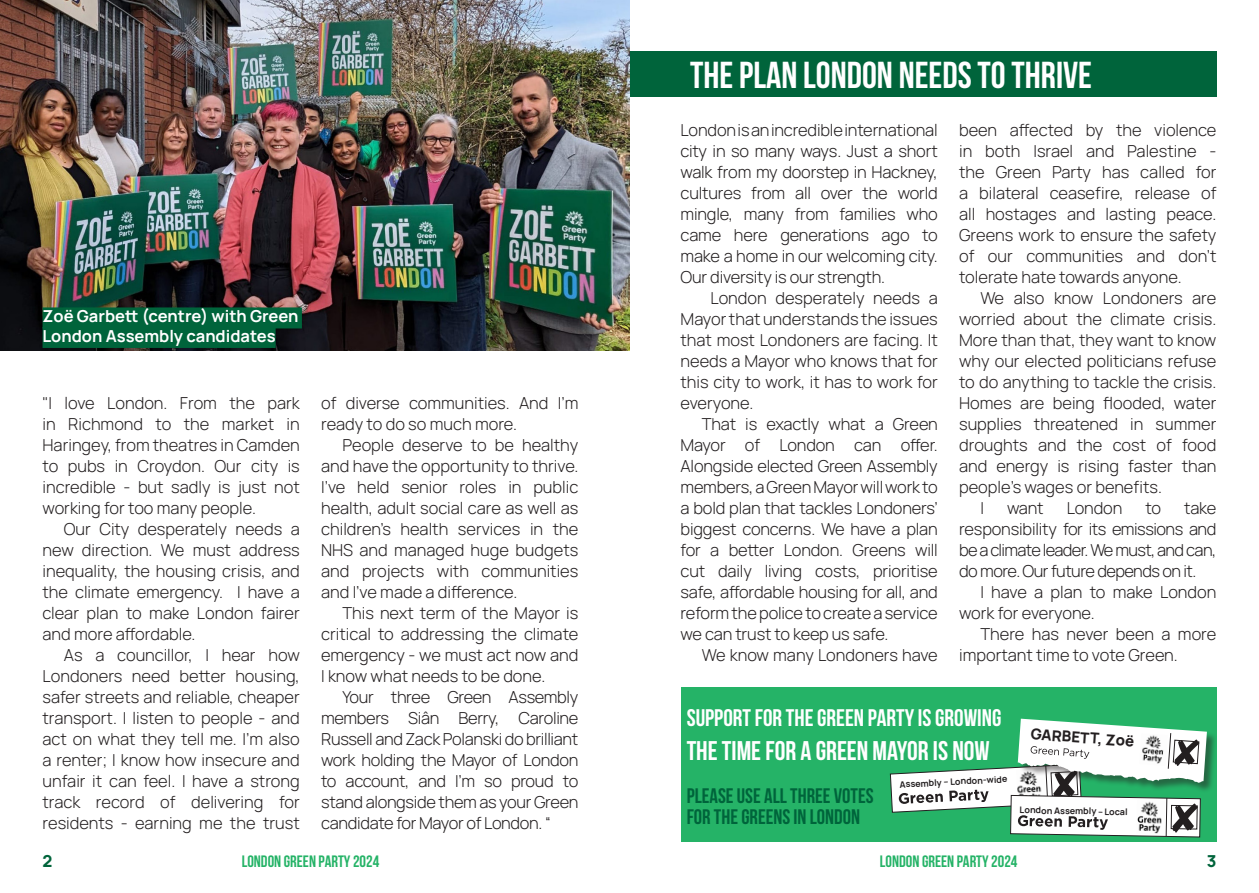
<style>
.page{position:relative;width:1259px;height:893px;background:#fff}
.page>*{position:absolute;margin:0;border:0;box-sizing:border-box;transform-origin:0 0}
.Heading{font:700 37.5px "Bebas Neue";color:#fff}
.heading{font:700 27px "Bebas Neue";color:#fff}
.heading-2{font:700 24px "Bebas Neue";color:#fff}
.subheading{font:700 21px/21px "Bebas Neue";color:#00643b}
.body_copy{font:300 16.5px/21px "Manrope";color:#231f20;text-align:justify}
.first_par_body{font:300 16.5px/21px "Manrope";letter-spacing:-.01em;color:#231f20;text-align:justify}
.t1{font:700 16.5px/19.5px "Manrope";color:#fff}
.t2{font:700 16.5px "Bebas Neue";color:#25b367}
.t3{font:800 16.5px "Manrope";color:#00643b}
.first_par_body-2{font:800 15px "Manrope";color:#231f20}
.MGP_Headers_-_adjust_size{font:700 9px "Manrope";color:#231f20}
</style>
<div class="page">
<div style="left:588px;top:51px;width:116px;height:45px;background:#00643b"></div>
<div style="left:681px;top:687px;width:535px;height:155px;background:#25b367"></div>
<img style="left:0;top:0;width:629px;height:351px">
<div style="left:682px;top:51px;width:534px;height:45px;background:#00643b"></div>
<div style="left:43px;top:307px;width:259px;height:21px;background:#00643b"></div>
<div style="left:43px;top:327px;width:233px;height:21px;background:#00643b"></div>
<div style="left:1018px;top:719px;width:199px;height:74px;background:#231f20;opacity:.5"></div>
<svg style="left:889px;top:719px;width:318px;height:119px"></svg>
<p class="t1" style="left:43px;top:305px;width:257px">Zoë Garbett (centre) with Green<br>London Assembly candidates</p>
<p class="first_par_body" style="left:43px;top:392px;width:259px">"I love London. From the park in Richmond to the market in Haringey, from theatres in Camden to pubs in Croydon. Our city is incredible - but sadly is just not working for too many people.</p>
<p class="body_copy" style="left:43px;top:518px;width:259px;text-indent:21px">Our City desperately needs a new direction. We must address inequality, the housing crisis, and the climate emergency. I have a clear plan to make London fairer and more affordable.</p>
<p class="body_copy" style="left:43px;top:644px;width:259px;text-indent:21px">As a councillor, I hear how Londoners need better housing, safer streets and reliable, cheaper transport. I listen to people - and act on what they tell me. I’m also a renter; I know how insecure and unfair it can feel. I have a strong track record of delivering for residents - earning me the trust</p>
<p class="body_copy" style="left:321px;top:392px;width:259px">of diverse communities. And I’m ready to do so much more.</p>
<p class="body_copy" style="left:321px;top:434px;width:259px;text-indent:21px">People deserve to be healthy and have the opportunity to thrive.<br>I’ve held senior roles in public health, adult social care as well as children’s health services in the NHS and managed huge budgets and projects with communities and I’ve made a difference.</p>
<p class="body_copy" style="left:321px;top:602px;width:259px;text-indent:21px">This next term of the Mayor is critical to addressing the climate emergency - we must act now and I know what needs to be done.</p>
<p class="body_copy" style="left:321px;top:686px;width:259px;text-indent:21px">Your three Green Assembly members Siân Berry, Caroline Russell and Zack Polanski do brilliant work holding the Mayor of London to account, and I’m so proud to stand alongside them as your Green candidate for Mayor of London. “</p>
<p class="Heading" style="left:690px;top:54px;width:403px">THE PLAN LONDON NEEDS TO THRIVE</p>
<p class="first_par_body" style="left:680px;top:119px;width:259px">London is an incredible international city in so many ways. Just a short walk from my doorstep in Hackney, cultures from all over the world mingle, many from families who came here generations ago to make a home in our welcoming city.<br>Our diversity is our strength.</p>
<p class="body_copy" style="left:680px;top:287px;width:259px;text-indent:30px">London desperately needs a Mayor that understands the issues that most Londoners are facing. It needs a Mayor who knows that for this city to work, it has to work for everyone.</p>
<p class="body_copy" style="left:680px;top:413px;width:259px;text-indent:21px">That is exactly what a Green Mayor of London can offer.<br>Alongside elected Green Assembly members, a Green Mayor will work to a bold plan that tackles Londoners’ biggest concerns. We have a plan for a better London. Greens will cut daily living costs, prioritise safe, affordable housing for all, and reform the police to create a service we can trust to keep us safe.</p>
<p class="body_copy" style="left:702px;top:644px;width:237px">We know many Londoners have</p>
<p class="body_copy" style="left:959px;top:119px;width:259px">been affected by the violence in both Israel and Palestine - the Green Party has called for a bilateral ceasefire, release of all hostages and lasting peace.<br>Greens work to ensure the safety of our communities and don’t tolerate hate towards anyone.</p>
<p class="body_copy" style="left:959px;top:287px;width:259px;text-indent:21px">We also know Londoners are worried about the climate crisis.<br>More than that, they want to know why our elected politicians refuse to do anything to tackle the crisis.<br>Homes are being flooded, water supplies threatened in summer droughts and the cost of food and energy is rising faster than people’s wages or benefits.</p>
<p class="body_copy" style="left:980px;top:497px;width:5px">I</p>
<p class="body_copy" style="left:1007px;top:497px;width:38px">want</p>
<p class="body_copy" style="left:1066px;top:497px;width:57px">London</p>
<p class="body_copy" style="left:1145px;top:497px;width:17px">to</p>
<p class="body_copy" style="left:959px;top:497px;width:259px;text-indent:225px">take responsibility for its emissions and be a climate leader. We must, and can, do more. Our future depends on it.</p>
<p class="body_copy" style="left:959px;top:581px;width:259px;text-indent:21px">I have a plan to make London work for everyone.</p>
<p class="body_copy" style="left:959px;top:623px;width:259px;text-indent:21px">There has never been a more important time to vote Green.</p>
<p class="heading-2" style="left:686px;top:704px;width:316px">SUPPORT FOR THE GREEN PARTY IS GROWING</p>
<p class="heading" style="left:686px;top:736px;width:305px">THE TIME FOR A GREEN MAYOR IS NOW</p>
<p class="subheading" style="left:686px;top:785px;width:188px">PLEASE USE ALL THREE VOTES<br>FOR THE GREENS IN LONDON</p>
<p class="MGP_Headers_-_adjust_size" style="left:899px;top:777px;width:109px;rotate:-3deg">Assembly – London-wide</p>
<p class="first_par_body-2" style="left:1031px;top:721px;width:105px;rotate:4deg">GARBETT, Zoë</p>
<p class="MGP_Headers_-_adjust_size" style="left:1019px;top:802px;width:109px;rotate:1deg">London Assembly – Local</p>
<p class="t3" style="left:43px;top:846px;width:11px">2</p>
<p class="t2" style="left:242px;top:852px;width:139px">LONDON GREEN PARTY 2024</p>
<p class="t2" style="left:880px;top:852px;width:139px">LONDON GREEN PARTY 2024</p>
<p class="t3" style="left:1207px;top:846px;width:11px">3</p>
</div>
